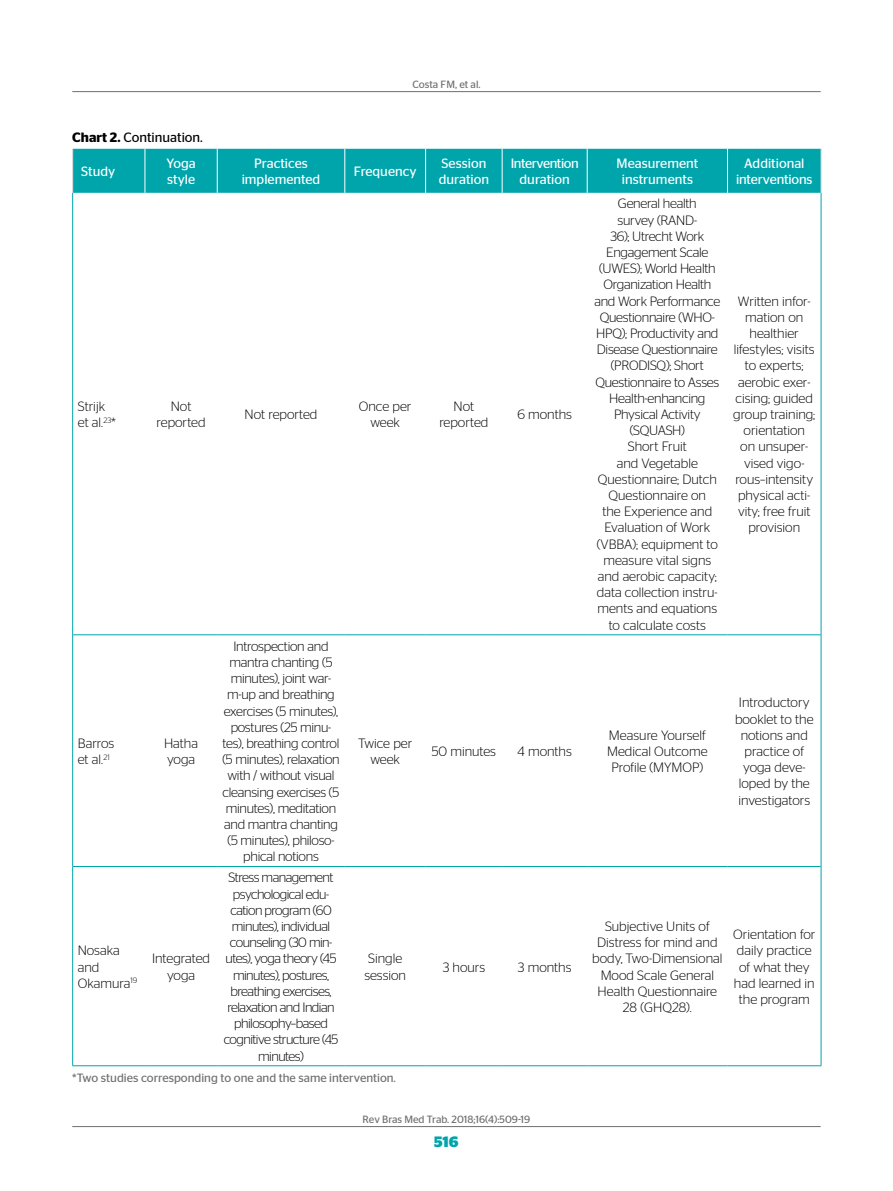
<style>
.page{position:relative;width:893px;height:1191px;background:#fff}
.page>*{position:absolute;margin:0;border:0;box-sizing:border-box;transform-origin:0 0}
.t1{font:700 15px "Stag Sans";color:#00a5ac}
.t2{font:300 13.5px/16.2px "Stag Sans";letter-spacing:-.01em;color:#000;text-align:center}
.t3{font:300 13.5px/16.2px "Stag Sans";letter-spacing:-.04em;color:#000;text-align:center}
.t4{font:13.5px/16.2px "Stag Sans";color:#fff;text-align:center}
.t5{font:13.5px/16.2px "Stag Sans";letter-spacing:-.03em;color:#fff;text-align:center}
.t6{font:13.5px "Stag Sans";color:#000}
.t7{font:12px "Stag Sans";color:#706f6f}
.t8{font:10.5px "Stag Sans";color:#706f6f}
.s1{font-weight:600}
</style>
<div class="page">
<hr style="left:72px;top:91px;width:749px;height:1px;background:#706f6f">
<hr style="left:72px;top:1126px;width:749px;height:1px;background:#706f6f">
<div style="left:73px;top:149px;width:748px;height:44px;background:#00a5ac"></div>
<hr style="left:145px;top:149px;width:1px;height:44px;background:#fff">
<hr style="left:217px;top:149px;width:1px;height:44px;background:#fff">
<hr style="left:344px;top:149px;width:1px;height:44px;background:#fff">
<hr style="left:425px;top:149px;width:1px;height:44px;background:#fff">
<hr style="left:502px;top:149px;width:1px;height:44px;background:#fff">
<hr style="left:587px;top:149px;width:1px;height:44px;background:#fff">
<hr style="left:727px;top:149px;width:1px;height:44px;background:#fff">
<hr style="left:73px;top:634px;width:72px;height:1px;background:#00a5ac">
<hr style="left:145px;top:634px;width:72px;height:1px;background:#00a5ac">
<hr style="left:217px;top:634px;width:128px;height:1px;background:#00a5ac">
<hr style="left:345px;top:634px;width:81px;height:1px;background:#00a5ac">
<hr style="left:426px;top:634px;width:76px;height:1px;background:#00a5ac">
<hr style="left:502px;top:634px;width:85px;height:1px;background:#00a5ac">
<hr style="left:587px;top:634px;width:140px;height:1px;background:#00a5ac">
<hr style="left:727px;top:634px;width:94px;height:1px;background:#00a5ac">
<hr style="left:73px;top:866px;width:72px;height:1px;background:#00a5ac">
<hr style="left:145px;top:866px;width:72px;height:1px;background:#00a5ac">
<hr style="left:217px;top:866px;width:128px;height:1px;background:#00a5ac">
<hr style="left:345px;top:866px;width:81px;height:1px;background:#00a5ac">
<hr style="left:426px;top:866px;width:76px;height:1px;background:#00a5ac">
<hr style="left:502px;top:866px;width:85px;height:1px;background:#00a5ac">
<hr style="left:587px;top:866px;width:140px;height:1px;background:#00a5ac">
<hr style="left:727px;top:866px;width:94px;height:1px;background:#00a5ac">
<hr style="left:72px;top:193px;width:1px;height:442px;background:#00a5ac">
<hr style="left:821px;top:193px;width:1px;height:442px;background:#00a5ac">
<hr style="left:72px;top:635px;width:1px;height:231px;background:#00a5ac">
<hr style="left:821px;top:635px;width:1px;height:231px;background:#00a5ac">
<hr style="left:72px;top:866px;width:1px;height:199px;background:#00a5ac">
<hr style="left:821px;top:866px;width:1px;height:199px;background:#00a5ac">
<hr style="left:72px;top:1065px;width:73px;height:1px;background:#00a5ac">
<hr style="left:145px;top:1065px;width:72px;height:1px;background:#00a5ac">
<hr style="left:217px;top:1065px;width:128px;height:1px;background:#00a5ac">
<hr style="left:345px;top:1065px;width:81px;height:1px;background:#00a5ac">
<hr style="left:426px;top:1065px;width:76px;height:1px;background:#00a5ac">
<hr style="left:502px;top:1065px;width:85px;height:1px;background:#00a5ac">
<hr style="left:587px;top:1065px;width:140px;height:1px;background:#00a5ac">
<hr style="left:727px;top:1065px;width:94px;height:1px;background:#00a5ac">
<hr style="left:72px;top:149px;width:1px;height:44px;background:#dadada">
<hr style="left:821px;top:149px;width:1px;height:44px;background:#dadada">
<p class="t6" style="left:72px;top:130px;width:132px"><span class="s1">Chart 2.</span> Continuation.</p>
<p class="t8" style="left:412px;top:78px;width:70px">Costa FM, et al.</p>
<p class="t4" style="left:81px;top:163px;width:36px">Study</p>
<p class="t4" style="left:166px;top:155px;width:31px;text-align:left">Yoga style</p>
<p class="t4" style="left:242px;top:155px;width:80px">Practices implemented</p>
<p class="t4" style="left:354px;top:163px;width:64px">Frequency</p>
<p class="t4" style="left:439px;top:155px;width:52px;text-align:left">Session duration</p>
<p class="t5" style="left:511px;top:155px;width:69px">Intervention duration</p>
<p class="t4" style="left:616px;top:155px;width:83px">Measurement instruments</p>
<p class="t4" style="left:736px;top:155px;width:78px">Additional interventions</p>
<p class="t2" style="left:78px;top:398px;width:40px;text-align:left">Strijk et al.<sup>23</sup>*</p>
<p class="t2" style="left:157px;top:398px;width:51px">Not reported</p>
<p class="t2" style="left:245px;top:406px;width:74px">Not reported</p>
<p class="t2" style="left:359px;top:398px;width:54px">Once per week</p>
<p class="t2" style="left:439px;top:398px;width:51px">Not reported</p>
<p class="t2" style="left:517px;top:406px;width:56px">6 months</p>
<p class="t2" style="left:78px;top:735px;width:38px;text-align:left">Barros et al.<sup>21</sup></p>
<p class="t2" style="left:164px;top:735px;width:36px;text-align:left">Hatha yoga</p>
<p class="t2" style="left:78px;top:942px;width:61px;text-align:left">Nosaka and<br>Okamura<sup>19</sup></p>
<p class="t2" style="left:152px;top:950px;width:60px">Integrated yoga</p>
<p class="t2" style="left:222px;top:637px;width:119px">Introspection and mantra chanting (5 minutes), joint war&shy;m-up and breathing exercises (5 minutes), postures (25 minu&shy;tes), breathing control (5 minutes), relaxation with / without visual cleansing exercises (5 minutes), meditation and mantra chanting (5 minutes), philoso&shy;phical notions</p>
<p class="t3" style="left:224px;top:869px;width:116px">Stress management psychological edu&shy;cation program (60 minutes), individual counseling (30 min&shy;utes), yoga theory (45 minutes), postures, breathing exercises, relaxation and Indian philosophy–based cognitive structure (45 minutes)</p>
<p class="t2" style="left:358px;top:735px;width:56px">Twice per week</p>
<p class="t2" style="left:432px;top:743px;width:66px">50 minutes</p>
<p class="t2" style="left:517px;top:743px;width:56px">4 months</p>
<p class="t2" style="left:364px;top:950px;width:43px;text-align:left">Single session</p>
<p class="t2" style="left:443px;top:958px;width:44px">3 hours</p>
<p class="t2" style="left:518px;top:958px;width:55px">3 months</p>
<p class="t7" style="left:72px;top:1071px;width:325px">*Two studies corresponding to one and the same intervention.</p>
<p class="t8" style="left:363px;top:1113px;width:169px">Rev Bras Med Trab. 2018;16(4):509-19</p>
<p class="t1" style="left:434px;top:1132px;width:26px">516</p>
<p class="t2" style="left:594px;top:195px;width:127px">General health<br>survey (RAND-<br>36); Utrecht Work<br>Engagement Scale (UWES); World Health<br>Organization Health and Work Performance<br>Questionnaire (WHO-<br>HPQ); Productivity and<br>Disease Questionnaire (PRODISQ); Short<br>Questionnaire to Asses<br>Health-enhancing<br>Physical Activity (SQUASH)<br>Short Fruit<br>and Vegetable<br>Questionnaire; Dutch<br>Questionnaire on<br>the Experience and<br>Evaluation of Work (VBBA); equipment to measure vital signs and aerobic capacity; data collection instru&shy;ments and equations to calculate costs</p>
<p class="t2" style="left:733px;top:292px;width:84px">Written infor&shy;mation on healthier lifestyles; visits to experts; aerobic exer&shy;cising; guided group training; orientation<br>on unsuper&shy;vised vigo&shy;rous–intensity physical acti&shy;vity; free fruit provision</p>
<p class="t2" style="left:607px;top:727px;width:102px">Measure Yourself<br>Medical Outcome<br>Profile (MYMOP)</p>
<p class="t2" style="left:735px;top:694px;width:80px">Introductory booklet to the notions and practice of yoga deve&shy;loped by the investigators</p>
<p class="t2" style="left:592px;top:918px;width:132px">Subjective Units of<br>Distress for mind and body, Two-Dimensional<br>Mood Scale General<br>Health Questionnaire<br>28 (GHQ28).</p>
<p class="t2" style="left:733px;top:926px;width:84px">Orientation for daily practice of what they had learned in the program</p>
</div>
